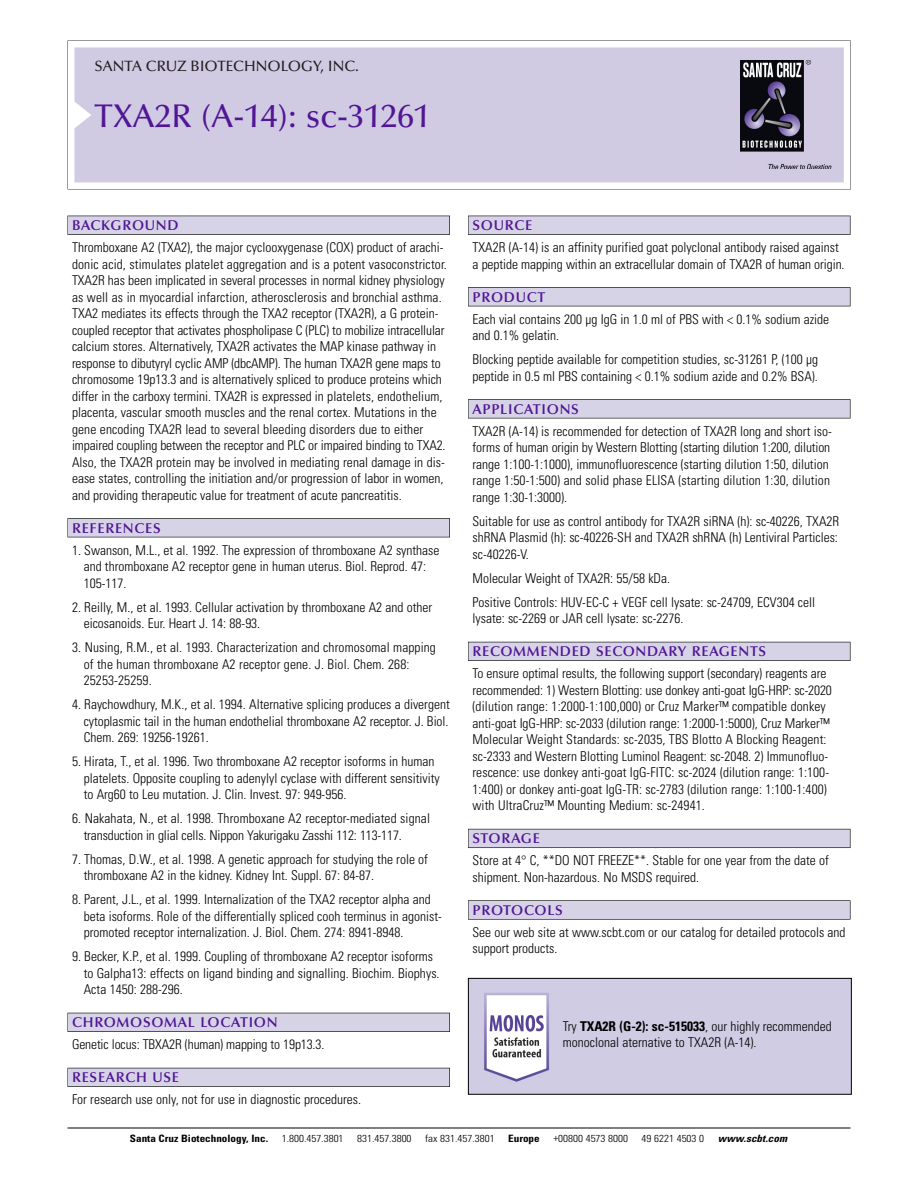
<style>
.page{position:relative;width:918px;height:1188px;background:#fff}
.page>*{position:absolute;margin:0;border:0;box-sizing:border-box;transform-origin:0 0}
.t1{font:500 33px "Optima";color:#511695}
.t2{font:500 15px "Optima";color:#231f20}
.t3{font:600 14.25px "Optima";letter-spacing:.05em;color:#511695}
.t4{font:300 condensed 13.5px/16.5px "Univers";color:#000}
.t5{font:300 condensed 10.2px "Univers";color:#000;scale:1.1 1}
.t6{font:700 condensed 10.2px "Univers";color:#000;scale:1.1 1}
.t7{font:italic 700 condensed 10.2px "Univers";letter-spacing:.005em;color:#000;scale:1.1 1}
.s1{font-weight:700}
</style>
<div class="page">
<svg style="left:68px;top:40px;width:783px;height:149px"></svg>
<div style="left:74px;top:47px;width:770px;height:135px;background:#d1cae3"></div>
<img style="left:741px;top:60px;width:90px;height:108px">
<div style="left:68px;top:216px;width:382px;height:19px;background:#525155"></div>
<div style="left:68px;top:216px;width:381px;height:18px;background:#d7d3e7"></div>
<div style="left:68px;top:518px;width:382px;height:19px;background:#525155"></div>
<div style="left:68px;top:519px;width:381px;height:18px;background:#d7d3e7"></div>
<div style="left:68px;top:1013px;width:382px;height:19px;background:#525158"></div>
<div style="left:68px;top:1013px;width:381px;height:18px;background:#d7d3e7"></div>
<div style="left:68px;top:1068px;width:382px;height:19px;background:#54535a"></div>
<div style="left:68px;top:1068px;width:381px;height:18px;background:#d7d3e7"></div>
<hr style="left:68px;top:1128px;width:782px;height:1px;background:#000">
<div style="left:468px;top:216px;width:382px;height:19px;background:#525155"></div>
<div style="left:468px;top:216px;width:382px;height:18px;background:#d7d3e7"></div>
<div style="left:468px;top:287px;width:382px;height:19px;background:#525155"></div>
<div style="left:468px;top:288px;width:382px;height:18px;background:#d7d3e7"></div>
<div style="left:468px;top:399px;width:382px;height:19px;background:#545357"></div>
<div style="left:468px;top:400px;width:382px;height:18px;background:#d7d3e7"></div>
<div style="left:468px;top:642px;width:382px;height:19px;background:#54535a"></div>
<div style="left:468px;top:642px;width:382px;height:18px;background:#d7d3e7"></div>
<div style="left:468px;top:829px;width:382px;height:19px;background:#5b5a62"></div>
<div style="left:468px;top:829px;width:382px;height:18px;background:#d7d3e7"></div>
<div style="left:468px;top:900px;width:382px;height:20px;background:#666667"></div>
<div style="left:468px;top:901px;width:382px;height:18px;background:#d7d3e7"></div>
<img style="left:470px;top:980px;width:380px;height:113px">
<div style="left:468px;top:978px;width:384px;height:117px;border:1px solid #000"></div>
<p class="t2" style="left:94px;top:61px;width:266px">SANTA CRUZ BIOTECHNOLOGY, INC.</p>
<h1 class="t1" style="left:94px;top:103px;width:337px">TXA2R (A-14): sc-31261</h1>
<p class="t3" style="left:72px;top:219px;width:108px">BACKGROUND</p>
<p class="t4" style="left:72px;top:240px;width:376px">Thromboxane A2 (TXA2), the major cyclooxygenase (COX) product of arachi&shy;donic acid, stimulates platelet aggregation and is a potent vasoconstrictor.<br>TXA2R has been implicated in several processes in normal kidney physiology as well as in myocardial infarction, atherosclerosis and bronchial asthma.<br>TXA2 mediates its effects through the TXA2 receptor (TXA2R), a G protein&shy;coupled receptor that activates phospholipase C (PLC) to mobilize intracellular calcium stores. Alternatively, TXA2R activates the MAP kinase pathway in response to dibutyryl cyclic AMP (dbcAMP). The human TXA2R gene maps to chromosome 19p13.3 and is alternatively spliced to produce proteins which differ in the carboxy termini. TXA2R is expressed in platelets, endothelium, placenta, vascular smooth muscles and the renal cortex. Mutations in the gene encoding TXA2R lead to several bleeding disorders due to either impaired coupling between the receptor and PLC or impaired binding to TXA2.<br>Also, the TXA2R protein may be involved in mediating renal damage in dis&shy;ease states, controlling the initiation and/or progression of labor in women, and providing therapeutic value for treatment of acute pancreatitis.</p>
<p class="t3" style="left:72px;top:522px;width:90px">REFERENCES</p>
<p class="t4" style="left:84px;top:543px;width:357px;text-indent:-12px">1. Swanson, M.L., et al. 1992. The expression of thromboxane A2 synthase and thromboxane A2 receptor gene in human uterus. Biol. Reprod. 47:<br>105-117.</p>
<p class="t4" style="left:84px;top:600px;width:350px;text-indent:-12px">2. Reilly, M., et al. 1993. Cellular activation by thromboxane A2 and other eicosanoids. Eur. Heart J. 14: 88-93.</p>
<p class="t4" style="left:84px;top:640px;width:354px;text-indent:-12px">3. Nusing, R.M., et al. 1993. Characterization and chromosomal mapping of the human thromboxane A2 receptor gene. J. Biol. Chem. 268:<br>25253-25259.</p>
<p class="t4" style="left:84px;top:697px;width:368px;text-align:justify;text-indent:-12px">4. Raychowdhury, M.K., et al. 1994. Alternative splicing produces a divergent cytoplasmic tail in the human endothelial thromboxane A2 receptor. J. Biol.<br>Chem. 269: 19256-19261.</p>
<p class="t4" style="left:84px;top:754px;width:358px;text-indent:-12px">5. Hirata, T., et al. 1996. Two thromboxane A2 receptor isoforms in human platelets. Opposite coupling to adenylyl cyclase with different sensitivity to Arg60 to Leu mutation. J. Clin. Invest. 97: 949-956.</p>
<p class="t4" style="left:84px;top:811px;width:348px;text-indent:-12px">6. Nakahata, N., et al. 1998. Thromboxane A2 receptor-mediated signal transduction in glial cells. Nippon Yakurigaku Zasshi 112: 113-117.</p>
<p class="t4" style="left:84px;top:852px;width:346px;text-indent:-12px">7. Thomas, D.W., et al. 1998. A genetic approach for studying the role of thromboxane A2 in the kidney. Kidney Int. Suppl. 67: 84-87.</p>
<p class="t4" style="left:84px;top:892px;width:360px;text-indent:-12px">8. Parent, J.L., et al. 1999. Internalization of the TXA2 receptor alpha and beta isoforms. Role of the differentially spliced cooh terminus in agonist&shy;promoted receptor internalization. J. Biol. Chem. 274: 8941-8948.</p>
<p class="t4" style="left:84px;top:949px;width:357px;text-indent:-12px">9. Becker, K.P., et al. 1999. Coupling of thromboxane A2 receptor isoforms to Galpha13: effects on ligand binding and signalling. Biochim. Biophys.<br>Acta 1450: 288-296.</p>
<p class="t3" style="left:72px;top:1017px;width:207px">CHROMOSOMAL LOCATION</p>
<p class="t4" style="left:72px;top:1037px;width:254px">Genetic locus: TBXA2R (human) mapping to 19p13.3.</p>
<p class="t3" style="left:72px;top:1072px;width:109px">RESEARCH USE</p>
<p class="t4" style="left:72px;top:1092px;width:290px">For research use only, not for use in diagnostic procedures.</p>
<p class="t3" style="left:473px;top:219px;width:61px">SOURCE</p>
<p class="t4" style="left:473px;top:240px;width:374px">TXA2R (A-14) is an affinity purified goat polyclonal antibody raised against a peptide mapping within an extracellular domain of TXA2R of human origin.</p>
<p class="t3" style="left:473px;top:291px;width:74px">PRODUCT</p>
<p class="t4" style="left:473px;top:312px;width:358px">Each vial contains 200 µg IgG in 1.0 ml of PBS with &lt; 0.1% sodium azide and 0.1% gelatin.</p>
<p class="t4" style="left:473px;top:352px;width:347px">Blocking peptide available for competition studies, sc-31261 P, (100 µg peptide in 0.5 ml PBS containing &lt; 0.1% sodium azide and 0.2% BSA).</p>
<p class="t3" style="left:473px;top:403px;width:108px">APPLICATIONS</p>
<p class="t4" style="left:473px;top:424px;width:361px">TXA2R (A-14) is recommended for detection of TXA2R long and short iso&shy;forms of human origin by Western Blotting (starting dilution 1:200, dilution range 1:100-1:1000), immunofluorescence (starting dilution 1:50, dilution range 1:50-1:500) and solid phase ELISA (starting dilution 1:30, dilution range 1:30-1:3000).</p>
<p class="t4" style="left:473px;top:514px;width:368px;text-align:justify">Suitable for use as control antibody for TXA2R siRNA (h): sc-40226, TXA2R shRNA Plasmid (h): sc-40226-SH and TXA2R shRNA (h) Lentiviral Particles: sc-40226-V.</p>
<p class="t4" style="left:473px;top:567px;width:344px;line-height:24px">Molecular Weight of TXA2R: 55/58 kDa.<br>Positive Controls: HUV-EC-C + VEGF cell lysate: sc-24709, ECV304 cell</p>
<p class="t4" style="left:473px;top:611px;width:212px">lysate: sc-2269 or JAR cell lysate: sc-2276.</p>
<p class="t3" style="left:473px;top:646px;width:295px">RECOMMENDED SECONDARY REAGENTS</p>
<p class="t4" style="left:473px;top:666px;width:361px">To ensure optimal results, the following support (secondary) reagents are recommended: 1) Western Blotting: use donkey anti-goat IgG-HRP: sc-2020 (dilution range: 1:2000-1:100,000) or Cruz Marker™ compatible donkey anti-goat IgG-HRP: sc-2033 (dilution range: 1:2000-1:5000), Cruz Marker™ Molecular Weight Standards: sc-2035, TBS Blotto A Blocking Reagent: sc-2333 and Western Blotting Luminol Reagent: sc-2048. 2) Immunofluo&shy;rescence: use donkey anti-goat IgG-FITC: sc-2024 (dilution range: 1:100- 1:400) or donkey anti-goat IgG-TR: sc-2783 (dilution range: 1:100-1:400) with UltraCruz™ Mounting Medium: sc-24941.</p>
<p class="t3" style="left:473px;top:833px;width:69px">STORAGE</p>
<p class="t4" style="left:473px;top:853px;width:358px">Store at 4° C, **DO NOT FREEZE**. Stable for one year from the date of shipment. Non-hazardous. No MSDS required.</p>
<p class="t3" style="left:473px;top:904px;width:92px">PROTOCOLS</p>
<p class="t4" style="left:473px;top:925px;width:375px">See our web site at www.scbt.com or our catalog for detailed protocols and support products.</p>
<p class="t4" style="left:563px;top:1019px;width:271px">Try <span class="s1">TXA2R (G-2): sc-515033</span>, our highly recommended monoclonal aternative to TXA2R (A-14).</p>
<p class="t6" style="left:130px;top:1135px;width:127px">Santa Cruz Biotechnology, Inc.</p>
<p class="t5" style="left:282px;top:1135px;width:58px">1.800.457.3801</p>
<p class="t5" style="left:357px;top:1135px;width:51px">831.457.3800</p>
<p class="t5" style="left:425px;top:1135px;width:65px">fax 831.457.3801</p>
<p class="t6" style="left:508px;top:1135px;width:30px">Europe</p>
<p class="t5" style="left:553px;top:1135px;width:69px">+00800 4573 8000</p>
<p class="t5" style="left:642px;top:1135px;width:58px">49 6221 4503 0</p>
<p class="t7" style="left:718px;top:1135px;width:64px">www.scbt.com</p>
</div>
